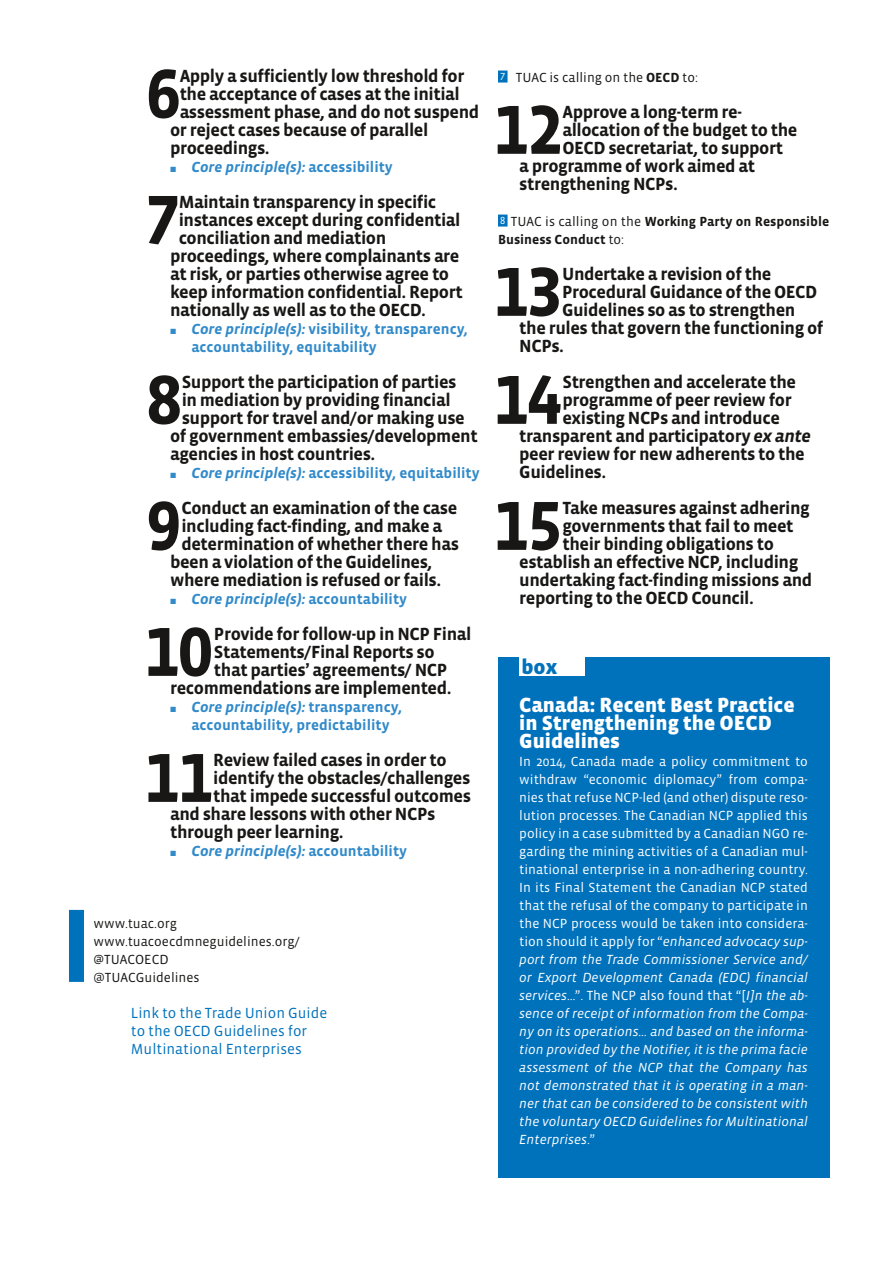
<style>
.page{position:relative;width:893px;height:1263px;background:#fff}
.page>*{position:absolute;margin:0;border:0;box-sizing:border-box;transform-origin:0 0}
.T1-bis{font:700 70.95px "Vista Sans OT";letter-spacing:-.025em;color:#181716}
.T1{font:700 70.95px "Vista Sans OT";color:#181716}
.Texte{font:900 21px/18px "Vista Sans OT";color:#fff}
.Box{font:900 21px "Vista Sans OT";color:#0072bc}
.T1-bis-2{font:700 18px "Vista Sans OT";letter-spacing:-.025em;color:#181716}
.T1-2{font:700 18px "Vista Sans OT";letter-spacing:-.025em;color:#181716}
.t1{font:700 15px/18px "Vista Sans OT";color:#318aca}
.t2{font:italic 700 15px "Vista Sans OT";color:#318aca}
.Texte-2{font:15px/18px "Vista Sans OT";color:#0072bc}
.Texte-3{font:13.5px/18px "Vista Sans OT";color:#fff;text-align:justify}
.Texte-4{font:13.5px "Vista Sans OT";color:#181716}
.Texte-5{font:700 13.5px/18px "Vista Sans OT";color:#181716}
.s1{font-style:normal}
.s2{font-style:italic}
.s3{font-size:10.5px;color:#fff}
.s4{font-weight:700}
.s5{font-weight:400;font-size:10.5px;color:#fff}
.s6{font-weight:400}
</style>
<div class="page">
<div style="left:498px;top:71px;width:10px;height:12px;background:#0072bc"></div>
<div style="left:498px;top:215px;width:10px;height:12px;background:#0072bc"></div>
<div style="left:498px;top:658px;width:331px;height:520px;background:#0072bc"></div>
<div style="left:69px;top:910px;width:15px;height:72px;background:#0072bc"></div>
<div style="left:519px;top:640px;width:66px;height:36px;background:#fff"></div>
<p class="T1" style="left:146px;top:57px;width:37px">6</p>
<p class="T1-2" style="left:180px;top:66px;width:286px">Apply a sufficiently low threshold for</p>
<p class="T1-2" style="left:180px;top:84px;width:282px">the acceptance of cases at the initial</p>
<p class="T1-2" style="left:180px;top:102px;width:301px">assessment phase, and do not suspend</p>
<p class="T1-2" style="left:170px;top:120px;width:260px">or reject cases because of parallel</p>
<p class="T1-2" style="left:170px;top:138px;width:101px">proceedings.</p>
<p class="t2" style="left:191px;top:159px;width:203px">Core principle(s): <span class="s1">accessibility</span></p>
<p class="T1" style="left:145px;top:183px;width:37px">7</p>
<p class="T1-2" style="left:179px;top:192px;width:259px">Maintain transparency in specific</p>
<p class="T1-2" style="left:179px;top:210px;width:283px">instances except during confidential</p>
<p class="T1-2" style="left:179px;top:228px;width:209px">conciliation and mediation</p>
<p class="T1-2" style="left:170px;top:246px;width:291px">proceedings, where complainants are</p>
<p class="T1-2" style="left:170px;top:264px;width:281px">at risk, or parties otherwise agree to</p>
<p class="T1-2" style="left:170px;top:282px;width:294px">keep information confidential. Report</p>
<p class="T1-2" style="left:170px;top:300px;width:257px">nationally as well as to the OECD.</p>
<p class="t1" style="left:191px;top:320px;width:278px"><span class="s2">Core principle(s):</span> visibility, transparency, accountability, equitability</p>
<p class="T1" style="left:147px;top:363px;width:37px">8</p>
<p class="T1-2" style="left:182px;top:372px;width:276px">Support the participation of parties</p>
<p class="T1-2" style="left:182px;top:390px;width:270px">in mediation by providing financial</p>
<p class="T1-2" style="left:182px;top:408px;width:285px">support for travel and/or making use</p>
<p class="T1-2" style="left:170px;top:426px;width:309px">of government embassies/development</p>
<p class="T1-2" style="left:170px;top:444px;width:207px">agencies in host countries.</p>
<p class="t1" style="left:191px;top:464px;width:290px"><span class="s2">Core principle(s):</span> accessibility, equitability</p>
<p class="T1" style="left:146px;top:489px;width:37px">9</p>
<p class="T1-2" style="left:181px;top:498px;width:277px">Conduct an examination of the case</p>
<p class="T1-2" style="left:181px;top:516px;width:262px">including fact-finding, and make a</p>
<p class="T1-2" style="left:181px;top:534px;width:279px">determination of whether there has</p>
<p class="T1-2" style="left:170px;top:552px;width:264px">been a violation of the Guidelines,</p>
<p class="T1-2" style="left:170px;top:570px;width:273px">where mediation is refused or fails.</p>
<p class="t2" style="left:191px;top:591px;width:217px">Core principle(s): <span class="s1">accountability</span></p>
<p class="T1-bis" style="left:144px;top:615px;width:71px">10</p>
<p class="T1-bis-2" style="left:214px;top:624px;width:259px">Provide for follow-up in NCP Final</p>
<p class="T1-bis-2" style="left:214px;top:642px;width:222px">Statements/Final Reports so</p>
<p class="T1-bis-2" style="left:214px;top:660px;width:235px">that parties’ agreements/ NCP</p>
<p class="T1-bis-2" style="left:170px;top:678px;width:283px">recommendations are implemented.</p>
<p class="t1" style="left:191px;top:698px;width:212px"><span class="s2">Core principle(s):</span> transparency, accountability, predictability</p>
<p class="T1-bis" style="left:144px;top:741px;width:71px">11</p>
<p class="T1-bis-2" style="left:213px;top:750px;width:235px">Review failed cases in order to</p>
<p class="T1-bis-2" style="left:213px;top:768px;width:259px">identify the obstacles/challenges</p>
<p class="T1-bis-2" style="left:213px;top:786px;width:259px">that impede successful outcomes</p>
<p class="T1-bis-2" style="left:170px;top:804px;width:267px">and share lessons with other NCPs</p>
<p class="T1-bis-2" style="left:170px;top:822px;width:175px">through peer learning.</p>
<p class="t2" style="left:191px;top:843px;width:217px">Core principle(s): <span class="s1">accountability</span></p>
<p class="Texte-4" style="left:94px;top:916px;width:85px">www.tuac.org</p>
<p class="Texte-4" style="left:94px;top:934px;width:208px">www.tuacoecdmneguidelines.org/</p>
<p class="Texte-4" style="left:94px;top:952px;width:77px">@TUACOECD</p>
<p class="Texte-4" style="left:94px;top:970px;width:107px">@TUACGuidelines</p>
<p class="Texte-2" style="left:131px;top:1004px;width:198px">Link to the Trade Union Guide to the OECD Guidelines for<br>Multinational Enterprises</p>
<p class="Texte-4" style="left:500px;top:70px;width:199px"><span class="s3">7</span> TUAC is calling on the <span class="s4">OECD</span> to:</p>
<p class="T1-bis" style="left:493px;top:93px;width:71px">12</p>
<p class="T1-bis-2" style="left:562px;top:102px;width:181px">Approve a long-term re-</p>
<p class="T1-bis-2" style="left:562px;top:120px;width:237px">allocation of the budget to the</p>
<p class="T1-bis-2" style="left:562px;top:138px;width:222px">OECD secretariat, to support</p>
<p class="T1-bis-2" style="left:519px;top:156px;width:237px">a programme of work aimed at</p>
<p class="T1-bis-2" style="left:519px;top:174px;width:160px">strengthening NCPs.</p>
<p class="Texte-5" style="left:498px;top:213px;width:333px"><span class="s5">8</span> <span class="s6">TUAC is calling on the</span> Working Party on Responsible<br>Business Conduct <span class="s6">to:</span></p>
<p class="T1-bis" style="left:493px;top:255px;width:71px">13</p>
<p class="T1-bis-2" style="left:562px;top:264px;width:211px">Undertake a revision of the</p>
<p class="T1-bis-2" style="left:562px;top:282px;width:257px">Procedural Guidance of the OECD</p>
<p class="T1-bis-2" style="left:562px;top:300px;width:235px">Guidelines so as to strengthen</p>
<p class="T1-bis-2" style="left:519px;top:318px;width:306px">the rules that govern the functioning of</p>
<p class="T1-bis-2" style="left:519px;top:336px;width:46px">NCPs.</p>
<p class="T1-bis" style="left:493px;top:363px;width:71px">14</p>
<p class="T1-bis-2" style="left:562px;top:372px;width:235px">Strengthen and accelerate the</p>
<p class="T1-bis-2" style="left:562px;top:390px;width:231px">programme of peer review for</p>
<p class="T1-bis-2" style="left:562px;top:408px;width:219px">existing NCPs and introduce</p>
<p class="T1-bis-2" style="left:519px;top:426px;width:293px">transparent and participatory <span class="s2">ex ante</span></p>
<p class="T1-bis-2" style="left:519px;top:444px;width:287px">peer review for new adherents to the</p>
<p class="T1-bis-2" style="left:519px;top:462px;width:88px">Guidelines.</p>
<p class="T1-bis" style="left:493px;top:489px;width:71px">15</p>
<p class="T1-bis-2" style="left:562px;top:498px;width:249px">Take measures against adhering</p>
<p class="T1-bis-2" style="left:562px;top:516px;width:233px">governments that fail to meet</p>
<p class="T1-bis-2" style="left:562px;top:534px;width:213px">their binding obligations to</p>
<p class="T1-bis-2" style="left:519px;top:552px;width:281px">establish an effective NCP, including</p>
<p class="T1-bis-2" style="left:519px;top:570px;width:294px">undertaking fact-finding missions and</p>
<p class="T1-bis-2" style="left:519px;top:588px;width:236px">reporting to the OECD Council.</p>
<p class="Box" style="left:521px;top:656px;width:37px">box</p>
<p class="Texte" style="left:519px;top:696px;width:277px">Canada: Recent Best Practice in Strengthening the OECD<br>Guidelines</p>
<p class="Texte-3" style="left:519px;top:753px;width:290px">In 2014, Canada made a policy commitment to withdraw “economic diplomacy” from compa&shy;nies that refuse NCP-led (and other) dispute reso&shy;lution processes. The Canadian NCP applied this policy in a case submitted by a Canadian NGO re&shy;garding the mining activities of a Canadian mul&shy;tinational enterprise in a non-adhering country.<br>In its Final Statement the Canadian NCP stated that the refusal of the company to participate in the NCP process would be taken into considera&shy;tion should it apply for “<span class="s2">enhanced advocacy sup&shy;port from the Trade Commissioner Service and/ or Export Development Canada (EDC) financial services</span>…”. The NCP also found that “[<span class="s2">I]n the ab&shy;sence of receipt of information from the Compa&shy;ny on its operations… and based on the informa&shy;tion provided by the Notifier, it is the prima facie assessment of the NCP that the Company has not demonstrated that it is operating in a man&shy;ner that can be considered to be consistent with the voluntary OECD Guidelines for Multinational Enterprises</span>.”</p>
</div>
